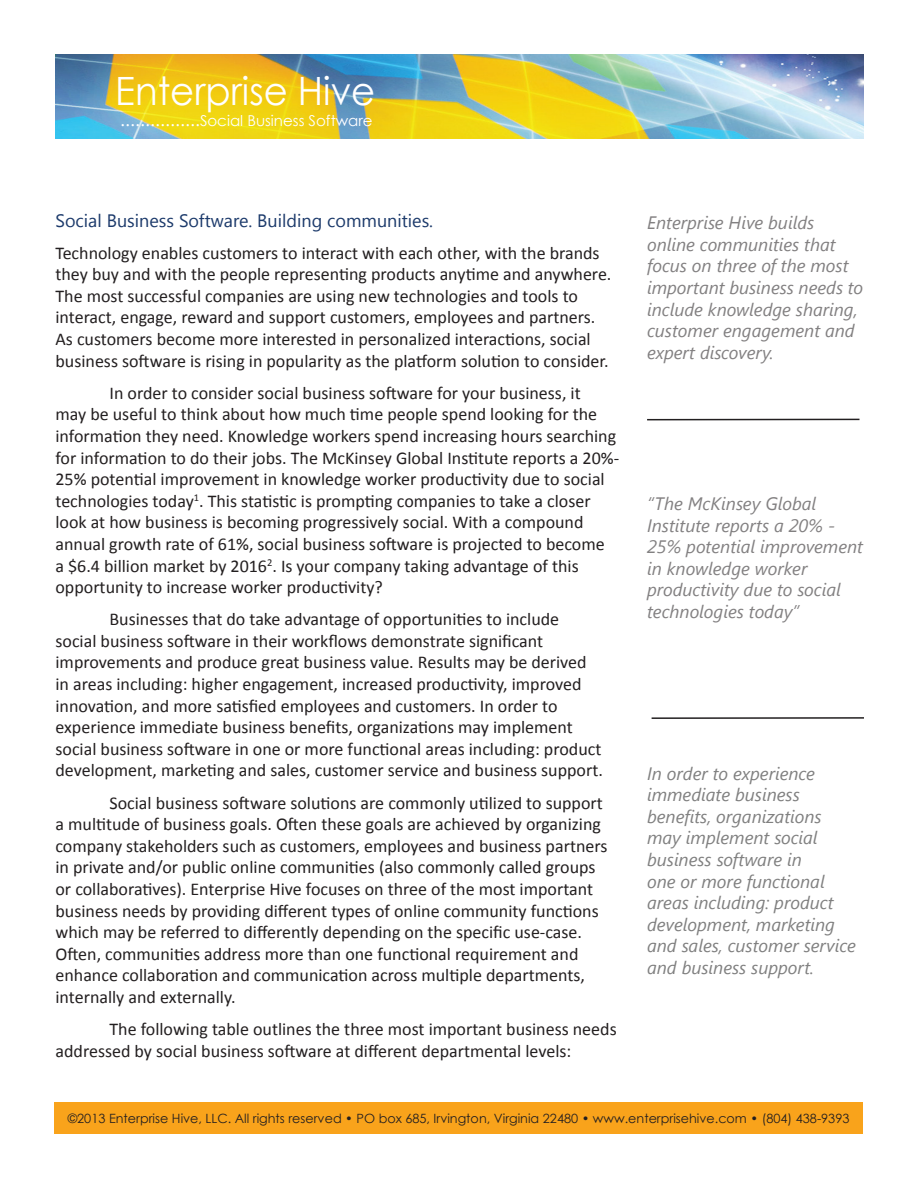
<style>
.page{position:relative;width:918px;height:1188px;background:#fff}
.page>*{position:absolute;margin:0;border:0;box-sizing:border-box;transform-origin:0 0}
.t1{font:39px "Century Gothic";color:#fff;scale:.95 1}
.t2{font:18px/21.6px "Calibri";color:#231f20}
.t3{font:italic 18px/21.6px "Segoe UI";color:#828081}
.t4{font:italic 18px/21.6px "Segoe UI";color:#808080}
.t5{font:18px "Segoe UI";color:#1c3a6b}
.t6{font:15px "Century Gothic";color:#fff}
.t7{font:12.75px "Century Gothic";color:#231f20}
.s1{font-size:18px}
</style>
<div class="page">
<img style="left:56px;top:54px;width:808px;height:85px">
<div style="left:54px;top:1102px;width:809px;height:32px;background:#f9a31b"></div>
<hr style="left:647px;top:419px;width:212px;height:1px;background:#221f20">
<hr style="left:652px;top:717px;width:212px;height:2px;background:#221f20">
<p class="t1" style="left:115px;top:64px;width:275px">Enterprise Hive</p>
<p class="t6" style="left:120px;top:111px;width:254px"><span class="s1">................</span>Social Business Software</p>
<p class="t5" style="left:56px;top:208px;width:379px">Social Business Software. Building communities.</p>
<p class="t2" style="left:56px;top:242px;width:558px">Technology enables customers to interact with each other, with the brands they buy and with the people representing products anytime and anywhere.<br>The most successful companies are using new technologies and tools to interact, engage, reward and support customers, employees and partners.<br>As customers become more interested in personalized interactions, social business software is rising in popularity as the platform solution to consider.</p>
<p class="t2" style="left:56px;top:382px;width:565px;text-indent:54px">In order to consider social business software for your business, it<br>may be useful to think about how much time people spend looking for the information they need. Knowledge workers spend increasing hours searching for information to do their jobs. The McKinsey Global Institute reports a 20%- 25% potential improvement in knowledge worker productivity due to social technologies today<sup>1</sup>. This statistic is prompting companies to take a closer look at how business is becoming progressively social. With a compound annual growth rate of 61%, social business software is projected to become<br>a $6.4 billion market by 2016<sup>2</sup>. Is your company taking advantage of this opportunity to increase worker productivity?</p>
<p class="t2" style="left:56px;top:608px;width:549px;text-indent:54px">Businesses that do take advantage of opportunities to include social business software in their workflows demonstrate significant improvements and produce great business value. Results may be derived in areas including: higher engagement, increased productivity, improved innovation, and more satisfied employees and customers. In order to experience immediate business benefits, organizations may implement social business software in one or more functional areas including: product development, marketing and sales, customer service and business support.</p>
<p class="t2" style="left:56px;top:792px;width:553px;text-indent:54px">Social business software solutions are commonly utilized to support a multitude of business goals. Often these goals are achieved by organizing company stakeholders such as customers, employees and business partners in private and/or public online communities (also commonly called groups or collaboratives). Enterprise Hive focuses on three of the most important business needs by providing different types of online community functions which may be referred to differently depending on the specific use-case.<br>Often, communities address more than one functional requirement and enhance collaboration and communication across multiple departments, internally and externally.</p>
<p class="t2" style="left:56px;top:1018px;width:563px;text-indent:54px">The following table outlines the three most important business needs addressed by social business software at different departmental levels:</p>
<p class="t3" style="left:647px;top:211px;width:218px">Enterprise Hive builds online communities that focus on three of the most important business needs to include knowledge sharing, customer engagement and expert discovery.</p>
<p class="t3" style="left:647px;top:492px;width:217px">“The McKinsey Global<br>Institute reports a 20% -<br>25% potential improvement in knowledge worker productivity due to social technologies today”</p>
<p class="t4" style="left:647px;top:762px;width:210px">In order to experience immediate business benefits, organizations may implement social business software in<br>one or more functional areas including: product development, marketing and sales, customer service and business support.</p>
<p class="t7" style="left:68px;top:1109px;width:783px">©2013 Enterprise Hive, LLC. All rights reserved • PO box 685, Irvington, Virginia 22480 • www.enterprisehive.com • (804) 438-9393</p>
</div>
